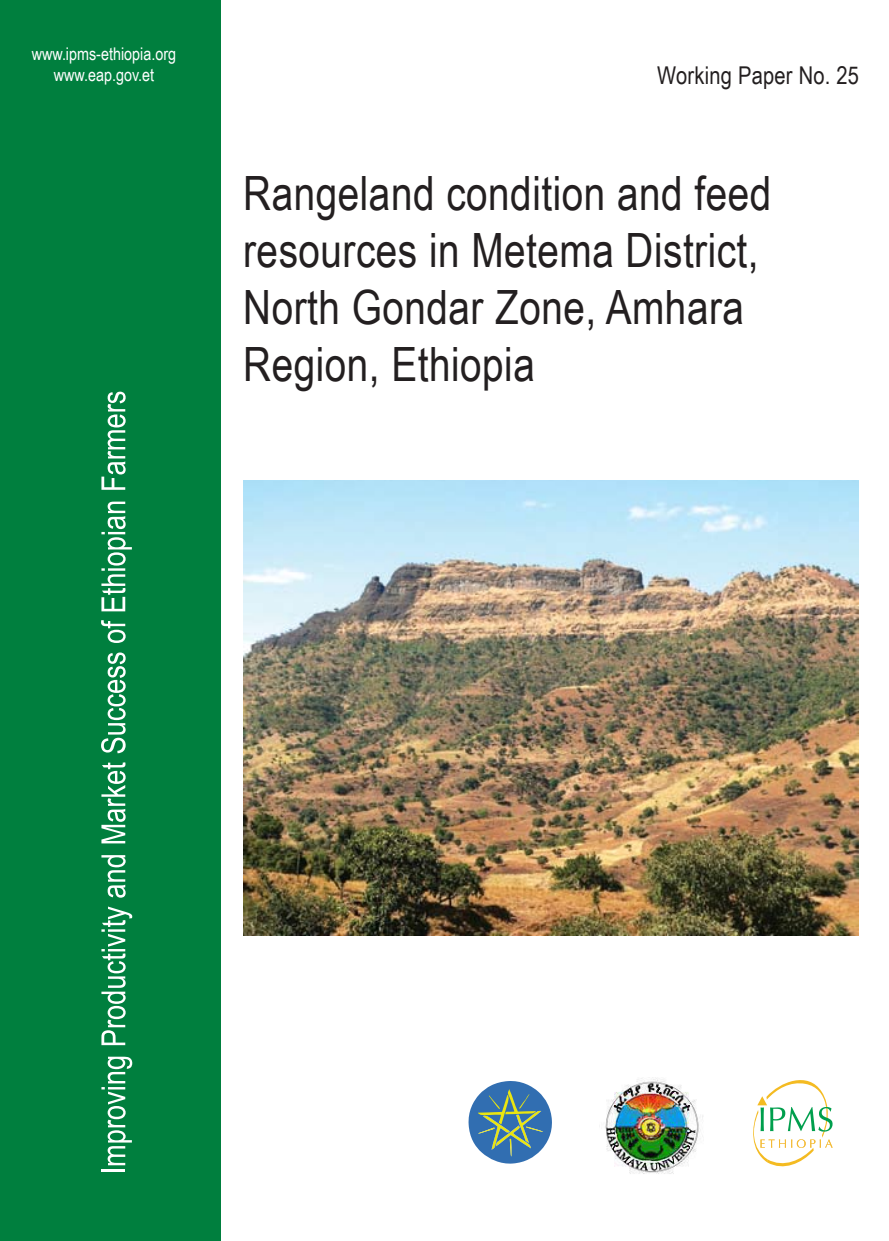
<style>
.page{position:relative;width:889px;height:1241px;background:#fff}
.page>*{position:absolute;margin:0;border:0;box-sizing:border-box;transform-origin:0 0}
.t1{font:47.25px/56.7px "Arial Narrow";letter-spacing:.01em;color:#231f20}
.t2{font:24.5px "Arial Narrow";letter-spacing:.01em;color:#231f20}
.t3{font:17.5px/21px "Arial Narrow";color:#fff;text-align:center}
</style>
<div class="page">
<div style="left:0;top:0;width:221px;height:1240px;background:#007f3e"></div>
<hr style="left:101px;top:1169px;width:24px;height:2px;background:#fff">
<svg style="left:101px;top:1056px;width:31px;height:109px"></svg>
<svg style="left:101px;top:906px;width:31px;height:138px"></svg>
<svg style="left:101px;top:855px;width:25px;height:42px"></svg>
<svg style="left:101px;top:762px;width:25px;height:81px"></svg>
<svg style="left:101px;top:652px;width:25px;height:101px"></svg>
<svg style="left:101px;top:620px;width:25px;height:23px"></svg>
<svg style="left:101px;top:501px;width:31px;height:110px"></svg>
<svg style="left:101px;top:391px;width:25px;height:98px"></svg>
<svg style="left:753px;top:1080px;width:79px;height:87px"></svg>
<img style="left:243px;top:480px;width:614px;height:454px">
<svg style="left:468px;top:1081px;width:84px;height:83px"></svg>
<img style="left:605px;top:1077px;width:98px;height:97px">
<p class="t3" style="left:32px;top:42px;width:146px">www.ipms-ethiopia.org www.eap.gov.et</p>
<p class="t2" style="left:657px;top:57px;width:203px">Working Paper No. 25</p>
<p class="t1" style="left:243px;top:163px;width:529px">Rangeland condition and feed resources in Metema District,<br>North Gondar Zone, Amhara<br>Region, Ethiopia</p>
</div>
